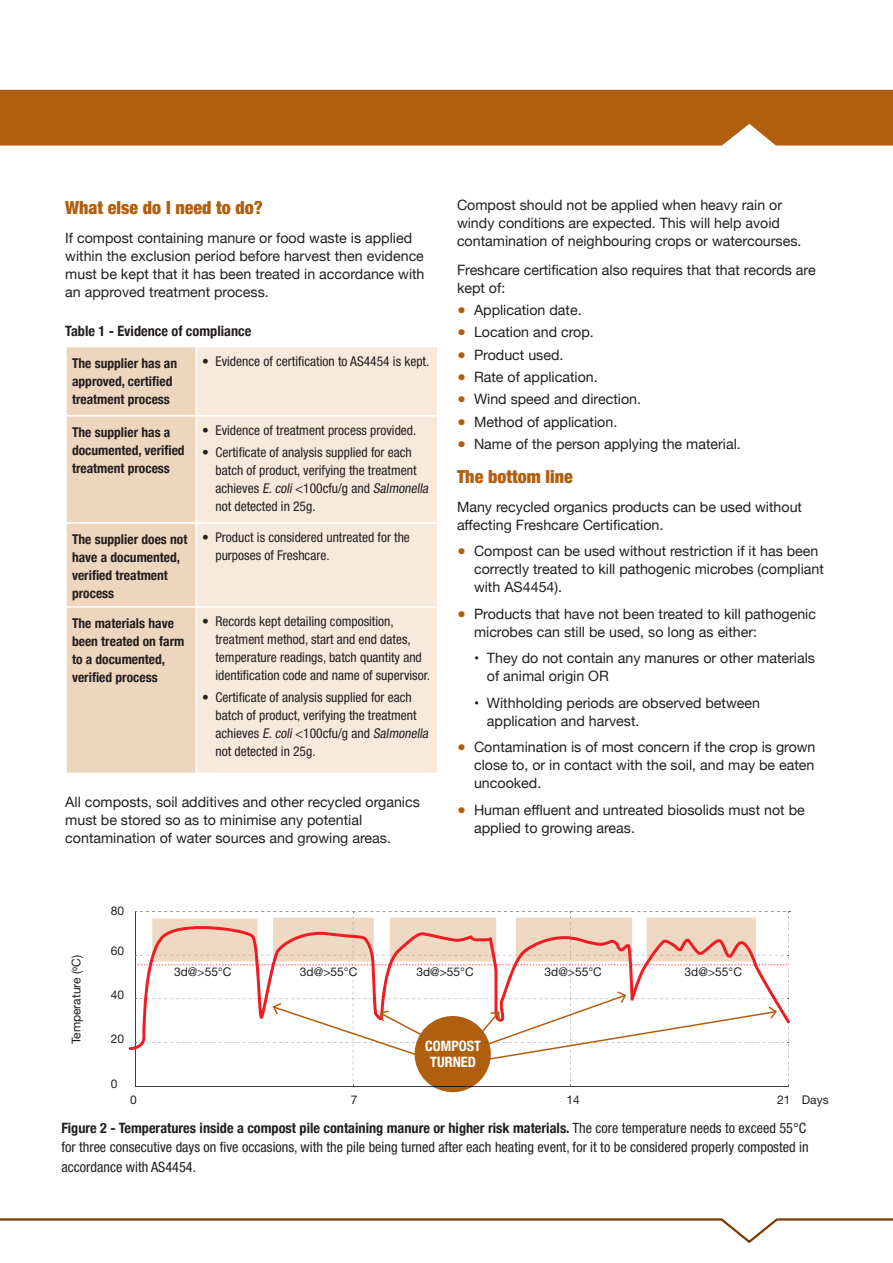
<style>
.page{position:relative;width:893px;height:1263px;background:#fff}
.page>*{position:absolute;margin:0;border:0;box-sizing:border-box;transform-origin:0 0}
.Sub_heading{font:900 condensed 18px "Helvetica Neue";color:#b05f0f}
.Body_copy{font:14.25px/18px "Helvetica Neue";color:#231f20}
.Table_title{font:condensed 14.25px/19.5px "Helvetica Neue";color:#231f20}
.Body___bullets{font:14.25px/18px "Helvetica Neue";color:#231f20}
.Table_title-2{font:700 condensed 14.25px "Helvetica Neue";color:#231f20}
.Body_copy-2{font:700 condensed 14.25px/16.5px "Helvetica Neue";color:#fff;text-align:center}
.Body_copy-3{font:condensed 13.5px/18px "Helvetica Neue";color:#231f20}
.Body_copy-4{font:700 condensed 13.5px/18px "Helvetica Neue";color:#231f20}
.Body_copy-5{font:12px "Helvetica Neue";color:#231f20}
.s1{font-style:italic}
.s2{color:#b05f0f}
.s3{font-family:"Myriad Pro"}
.s4{font-weight:700}
</style>
<div class="page">
<div style="left:0;top:90px;width:893px;height:56px;background:#b05f0f"></div>
<div style="left:67px;top:347px;width:128px;height:426px;background:#eed5bd"></div>
<div style="left:197px;top:347px;width:240px;height:426px;background:#f7e9db"></div>
<hr style="left:65px;top:415px;width:131px;height:1px;background:#fff">
<hr style="left:196px;top:415px;width:242px;height:1px;background:#fff">
<hr style="left:65px;top:522px;width:131px;height:2px;background:#fff">
<hr style="left:196px;top:522px;width:242px;height:2px;background:#fff">
<hr style="left:65px;top:606px;width:131px;height:2px;background:#fff">
<hr style="left:196px;top:606px;width:242px;height:2px;background:#fff">
<svg style="left:0;top:1218px;width:893px;height:26px"></svg>
<hr style="left:135px;top:1086px;width:653px;height:1px;background:#3e3e3f">
<svg style="left:415px;top:1016px;width:76px;height:76px"></svg>
<svg style="left:135px;top:911px;width:655px;height:175px"></svg>
<p class="Sub_heading" style="left:65px;top:193px;width:199px">What else do I need to do?</p>
<p class="Body_copy" style="left:65px;top:230px;width:361px">If compost containing manure or food waste is applied within the exclusion period before harvest then evidence must be kept that it has been treated in accordance with an approved treatment process.</p>
<p class="Table_title-2" style="left:65px;top:319px;width:188px">Table 1 - Evidence of compliance</p>
<p class="Body_copy-4" style="left:72px;top:353px;width:107px">The supplier has an approved, certified treatment process</p>
<p class="Body_copy-3" style="left:202px;top:352px;width:229px">• Evidence of certification to AS4454 is kept.</p>
<p class="Body_copy-4" style="left:72px;top:422px;width:114px">The supplier has a documented, verified treatment process</p>
<p class="Body_copy-3" style="left:202px;top:421px;width:216px">• Evidence of treatment process provided.</p>
<p class="Body_copy-3" style="left:215px;top:443px;width:217px;text-indent:-13px">• Certificate of analysis supplied for each batch of product, verifying the treatment achieves <span class="s1">E.coli</span>&lt;100cfu/g and <span class="s1">Salmonella </span>not detected in 25g.</p>
<p class="Body_copy-4" style="left:72px;top:530px;width:117px">The supplier does not have a documented, verified treatment process</p>
<p class="Body_copy-3" style="left:215px;top:528px;width:196px;text-indent:-13px">• Product is considered untreated for the purposes of Freshcare.</p>
<p class="Body_copy-4" style="left:72px;top:614px;width:114px">The materials have been treated on farm to a documented, verified process</p>
<p class="Body_copy-3" style="left:215px;top:612px;width:216px;text-indent:-13px">• Records kept detailing composition, treatment method, start and end dates, temperature readings, batch quantity and identification code and name of supervisor.</p>
<p class="Body_copy-3" style="left:215px;top:688px;width:217px;text-indent:-13px">• Certificate of analysis supplied for each batch of product, verifying the treatment achieves <span class="s1">E.coli</span>&lt;100cfu/g and <span class="s1">Salmonella </span>not detected in 25g.</p>
<p class="Body_copy" style="left:65px;top:794px;width:356px">All composts, soil additives and other recycled organics must be stored so as to minimise any potential contamination of water sources and growing areas.</p>
<p class="Body_copy" style="left:457px;top:197px;width:346px">Compost should not be applied when heavy rain or windy conditions are expected. This will help avoid contamination of neighbouring crops or watercourses.</p>
<p class="Body_copy" style="left:457px;top:262px;width:360px">Freshcare certification also requires that that records are kept of:</p>
<p class="Body_copy" style="left:457px;top:302px;width:126px"><span class="s2">●</span> Application date.</p>
<p class="Body_copy" style="left:457px;top:324px;width:138px"><span class="s2">●</span> Location and crop.</p>
<p class="Body_copy" style="left:457px;top:346px;width:108px"><span class="s2">●</span> Product used.</p>
<p class="Body_copy" style="left:457px;top:369px;width:142px"><span class="s2">●</span> Rate of application.</p>
<p class="Body_copy" style="left:457px;top:391px;width:186px"><span class="s2">●</span> Wind speed and direction.</p>
<p class="Body_copy" style="left:457px;top:413px;width:162px"><span class="s2">●</span> Method of application.</p>
<p class="Body_copy" style="left:457px;top:435px;width:285px"><span class="s2">●</span> Name of the person applying the material.</p>
<p class="Sub_heading" style="left:457px;top:462px;width:117px">The bottom line</p>
<p class="Body_copy" style="left:457px;top:498px;width:347px">Many recycled organics products can be used without affecting Freshcare Certification.</p>
<p class="Body_copy" style="left:474px;top:543px;width:351px;text-indent:-17px"><span class="s2">●</span> Compost can be used without restriction if it has been correctly treated to kill pathogenic microbes (compliant with AS4454).</p>
<p class="Body_copy" style="left:474px;top:605px;width:344px;text-indent:-17px"><span class="s2">●</span> Products that have not been treated to kill pathogenic microbes can still be used, so long as either:</p>
<p class="Body___bullets" style="left:487px;top:650px;width:330px;text-indent:-13px">• They do not contain any manures or other materials of animal origin OR</p>
<p class="Body___bullets" style="left:487px;top:694px;width:275px;text-indent:-13px">• Withholding periods are observed between application and harvest.</p>
<p class="Body_copy" style="left:474px;top:739px;width:343px;text-align:justify;text-indent:-17px"><span class="s2">●</span> Contamination is of most concern if the crop is grown close to, or in contact with the soil, and may be eaten uncooked.</p>
<p class="Body_copy" style="left:474px;top:801px;width:332px;text-indent:-17px"><span class="s2">●</span> Human effluent and untreated biosolids must not be applied to growing areas.</p>
<p class="Body_copy-5" style="left:68px;top:1044px;width:91px;rotate:-90deg">Temperature (<span class="s3">0</span>C)</p>
<p class="Body_copy-5" style="left:111px;top:902px;width:15px">80</p>
<p class="Body_copy-5" style="left:111px;top:942px;width:15px">60</p>
<p class="Body_copy-5" style="left:111px;top:986px;width:15px">40</p>
<p class="Body_copy-5" style="left:111px;top:1029px;width:15px">20</p>
<p class="Body_copy-5" style="left:111px;top:1075px;width:8px">0</p>
<p class="Body_copy-5" style="left:174px;top:963px;width:59px">3d@&gt;55°C</p>
<p class="Body_copy-5" style="left:300px;top:963px;width:59px">3d@&gt;55°C</p>
<p class="Body_copy-5" style="left:416px;top:963px;width:59px">3d@&gt;55°C</p>
<p class="Body_copy-5" style="left:545px;top:963px;width:59px">3d@&gt;55°C</p>
<p class="Body_copy-5" style="left:685px;top:963px;width:59px">3d@&gt;55°C</p>
<p class="Body_copy-2" style="left:425px;top:1037px;width:57px">COMPOST<br>TURNED</p>
<p class="Body_copy-5" style="left:130px;top:1091px;width:8px">0</p>
<p class="Body_copy-5" style="left:351px;top:1091px;width:8px">7</p>
<p class="Body_copy-5" style="left:566px;top:1091px;width:15px">14</p>
<p class="Body_copy-5" style="left:777px;top:1091px;width:53px">21 Days</p>
<p class="Table_title" style="left:61px;top:1118px;width:749px"><span class="s4">Figure 2 - Temperatures inside a compost pile containing manure or higher risk materials.</span> The core temperature needs to exceed 55°C for three consecutive days on five occasions, with the pile being turned after each heating event, for it to be considered properly composted in accordance with AS4454.</p>
</div>
